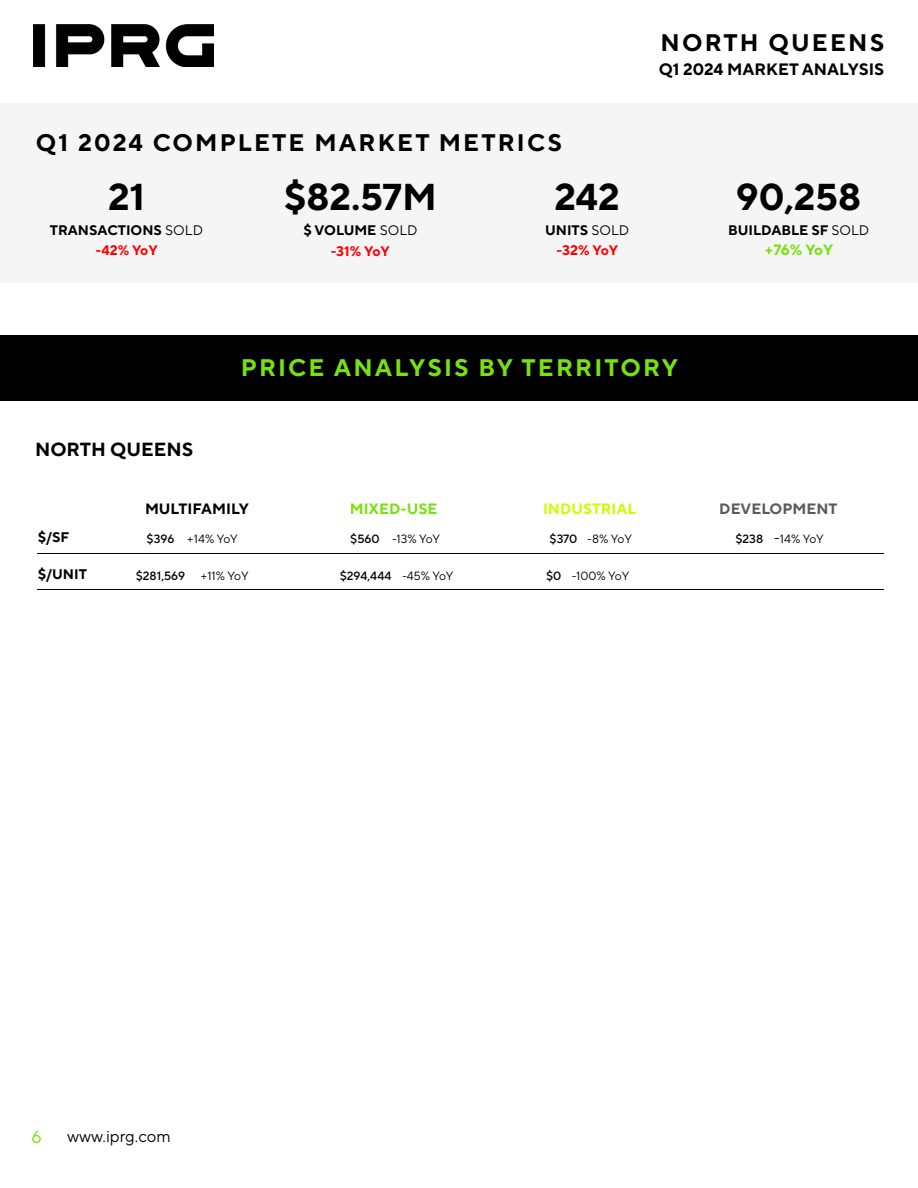
<style>
.page{position:relative;width:918px;height:1188px;background:#fff}
.page>*{position:absolute;margin:0;border:0;box-sizing:border-box;transform-origin:0 0}
.t1{font:700 37.35px "TT Norms Pro";color:#000}
.t2{font:700 24px "TT Norms Pro";letter-spacing:.09em;color:#000}
.t3{font:700 24px "TT Norms Pro";letter-spacing:.09em;color:#78e10f}
.t4{font:700 19.05px "TT Norms Pro";color:#000}
.t5{font:18px "TT Norms Pro";color:#78e10f}
.t6{font:700 16.5px "TT Norms Pro";color:#000}
.t7{font:16.5px "TT Norms Pro";color:#000}
.t8{font:700 15px "TT Norms Pro";color:#78e10f}
.t9{font:700 15px "TT Norms Pro";color:#000}
.t10{font:700 15px "TT Norms Pro";color:#5a5b5d}
.t11{font:700 15px "TT Norms Pro";color:#d4f905}
.t12{font:700 13.95px "TT Norms Pro";color:#000}
.t13{font:700 13.8px "TT Norms Pro";color:#000}
.t14{font:700 13.8px "TT Norms Pro";color:#f00}
.t15{font:12px "TT Norms Pro";color:#000}
.t16{font:500 12px "TT Norms Pro";color:#000}
.s1{font-weight:400}
.s2{font-weight:500}
.s3{font-size:15.15px}
</style>
<div class="page">
<img style="left:34px;top:24px;width:179px;height:43px">
<div style="left:0;top:103px;width:918px;height:179px;background:#f5f5f6"></div>
<hr style="left:37px;top:553px;width:846px;height:1px;background:#000">
<div style="left:0;top:335px;width:918px;height:66px;background:#000"></div>
<hr style="left:37px;top:589px;width:846px;height:1px;background:#000">
<p class="t2" style="left:36px;top:125px;width:527px">Q1 2024 COMPLETE MARKET METRICS</p>
<p class="t1" style="left:108px;top:169px;width:38px">21</p>
<p class="t13" style="left:50px;top:220px;width:155px">TRANSACTIONS <span class="s1">SOLD</span></p>
<p class="t1" style="left:284px;top:169px;width:155px">$82.57M</p>
<p class="t13" style="left:303px;top:220px;width:116px">$ VOLUME <span class="s1">SOLD</span></p>
<p class="t1" style="left:555px;top:169px;width:67px">242</p>
<p class="t13" style="left:545px;top:220px;width:86px">UNITS <span class="s1">SOLD</span></p>
<p class="t2" style="left:661px;top:24px;width:225px">NORTH QUEENS</p>
<p class="t6" style="left:659px;top:57px;width:227px">Q1 2024 MARKET ANALYSIS</p>
<p class="t1" style="left:736px;top:169px;width:126px">90,258</p>
<p class="t13" style="left:728px;top:220px;width:143px">BUILDABLE SF <span class="s1">SOLD</span></p>
<p class="t14" style="left:96px;top:240px;width:64px">-42% YoY</p>
<p class="t14" style="left:331px;top:241px;width:61px">-31% YoY</p>
<p class="t14" style="left:557px;top:240px;width:63px">-32% YoY</p>
<p class="t8" style="left:765px;top:239px;width:70px">+76% YoY</p>
<p class="t4" style="left:35px;top:435px;width:160px">NORTH QUEENS</p>
<p class="t3" style="left:241px;top:350px;width:439px">PRICE ANALYSIS BY TERRITORY</p>
<p class="t12" style="left:38px;top:527px;width:33px">$/SF</p>
<p class="t12" style="left:38px;top:563px;width:51px">$/UNIT</p>
<p class="t9" style="left:145px;top:498px;width:105px">MULTIFAMILY</p>
<p class="t15" style="left:147px;top:530px;width:93px"><span class="s2">$396</span> +14% YoY</p>
<p class="t16" style="left:136px;top:567px;width:51px">$281,569</p>
<p class="t15" style="left:200px;top:567px;width:50px">+11% YoY</p>
<p class="t8" style="left:350px;top:498px;width:89px">MIXED-USE</p>
<p class="t15" style="left:350px;top:530px;width:91px"><span class="s2">$560</span> -13% YoY</p>
<p class="t16" style="left:340px;top:567px;width:115px">$294,444 <span class="s1">-45% YoY</span></p>
<p class="t11" style="left:543px;top:498px;width:95px">INDUSTRIAL</p>
<p class="t15" style="left:550px;top:530px;width:84px"><span class="s2">$370</span> -8% YoY</p>
<p class="t15" style="left:546px;top:567px;width:85px"><span class="s2">$0</span> -100% YoY</p>
<p class="t10" style="left:719px;top:498px;width:120px">DEVELOPMENT</p>
<p class="t15" style="left:735px;top:530px;width:90px"><span class="s2">$238</span> <span class="s3">-</span>14% YoY</p>
<h3 class="t5" style="left:32px;top:1124px;width:12px">6</h3>
<h3 class="t7" style="left:67px;top:1125px;width:105px">www.iprg.com</h3>
</div>
